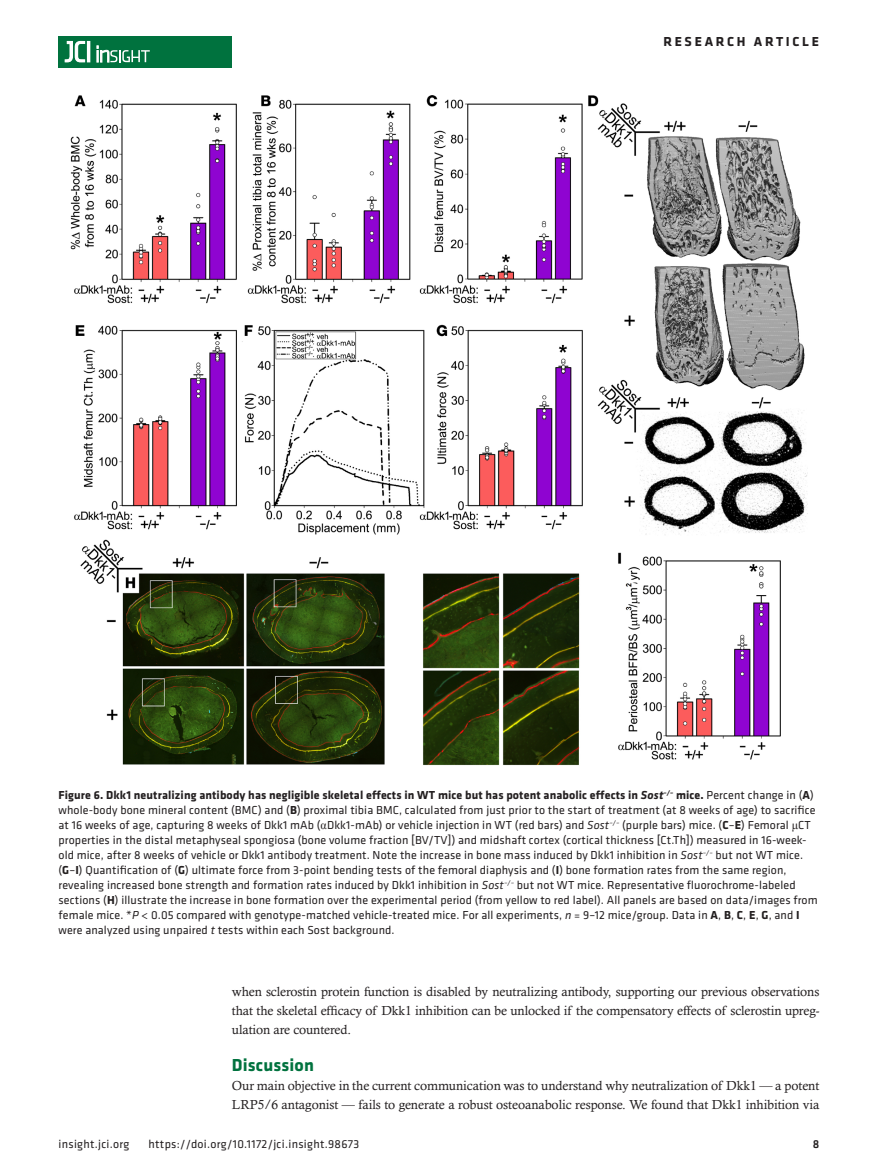
<style>
.page{position:relative;width:878px;height:1175px;background:#fff}
.page>*{position:absolute;margin:0;border:0;box-sizing:border-box;transform-origin:0 0}
.t1{font:700 18px "Klavika";letter-spacing:.01em;color:#00723e}
.t2{font:700 13.5px "Klavika Basic";letter-spacing:.2em;color:#231f20}
.t3{font:13.2px/18.8px "Calisto MT Std";letter-spacing:-.005em;color:#231f20;text-align:justify}
.t4{font:12px/15px "Klavika Basic";letter-spacing:.01em;color:#231f20}
.t5{font:500 12px "Klavika Basic";color:#231f20}
.s1{font-weight:700}
.s2{font-weight:700;font-style:italic}
.s3{font-family:"Times New Roman"}
.s4{font-style:italic}
</style>
<div class="page">
<div style="left:59px;top:36px;width:173px;height:31px;background:#00723e"></div>
<hr style="left:87px;top:41px;width:3px;height:21px;background:#fff">
<svg style="left:64px;top:41px;width:21px;height:22px"></svg>
<svg style="left:97px;top:46px;width:53px;height:16px"></svg>
<img style="left:71px;top:96px;width:736px;height:669px">
<p class="t2" style="left:663px;top:32px;width:157px">RESEARCH ARTICLE</p>
<p class="t4" style="left:59px;top:786px;width:760px"><span class="s1">Figure 6. Dkk1 neutralizing antibody has negligible skeletal effects in WT mice but has potent anabolic effects in</span> <span class="s2">Sost</span><sup>–/–</sup> <span class="s1">mice.</span> Percent change in (<span class="s1">A</span>) whole-body bone mineral content (BMC) and (<span class="s1">B</span>) proximal tibia BMC, calculated from just prior to the start of treatment (at 8 weeks of age) to sacrifice at 16 weeks of age, capturing 8 weeks of Dkk1 mAb (<span class="s3">α</span>Dkk1-mAb) or vehicle injection in WT (red bars) and <span class="s4">Sost</span><sup>–/–</sup> (purple bars) mice. (<span class="s1">C</span>–<span class="s1">E</span>) Femoral <span class="s3">μ</span>CT properties in the distal metaphyseal spongiosa (bone volume fraction [BV/TV]) and midshaft cortex (cortical thickness [Ct.Th]) measured in 16-week&shy;old mice, after 8 weeks of vehicle or Dkk1 antibody treatment. Note the increase in bone mass induced by Dkk1 inhibition in <span class="s4">Sost</span><sup>–/–</sup> but not WT mice. (<span class="s1">G</span>–<span class="s1">I</span>) Quantification of (<span class="s1">G</span>) ultimate force from 3-point bending tests of the femoral diaphysis and (<span class="s1">I</span>) bone formation rates from the same region, revealing increased bone strength and formation rates induced by Dkk1 inhibition in <span class="s4">Sost</span><sup>–/–</sup> but not WT mice. Representative fluorochrome-labeled sections (<span class="s1">H</span>) illustrate the increase in bone formation over the experimental period (from yellow to red label). All panels are based on data/images from female mice. *<span class="s4">P</span> &lt; 0.05 compared with genotype-matched vehicle-treated mice. For all experiments, <span class="s4">n</span> = 9–12 mice/group. Data in <span class="s1">A</span>, <span class="s1">B</span>, <span class="s1">C</span>, <span class="s1">E</span>, <span class="s1">G</span>, and <span class="s1">I </span>were analyzed using unpaired <span class="s4">t</span> tests within each Sost background.</p>
<p class="t3" style="left:232px;top:982px;width:589px">when sclerostin protein function is disabled by neutralizing antibody, supporting our previous observations that the skeletal efficacy of Dkk1 inhibition can be unlocked if the compensatory effects of sclerostin upreg&shy;ulation are countered.</p>
<h1 class="t1" style="left:232px;top:1052px;width:84px">Discussion</h1>
<p class="t3" style="left:232px;top:1075px;width:589px">Our main objective in the current communication was to understand why neutralization of Dkk1 — a potent<br>LRP5/6 antagonist — fails to generate a robust osteoanabolic response. We found that Dkk1 inhibition via</p>
<p class="t4" style="left:58px;top:1135px;width:72px">insight.jci.org</p>
<p class="t4" style="left:148px;top:1135px;width:212px">https://doi.org/10.1172/jci.insight.98673</p>
<p class="t5" style="left:812px;top:1135px;width:8px">8</p>
</div>
